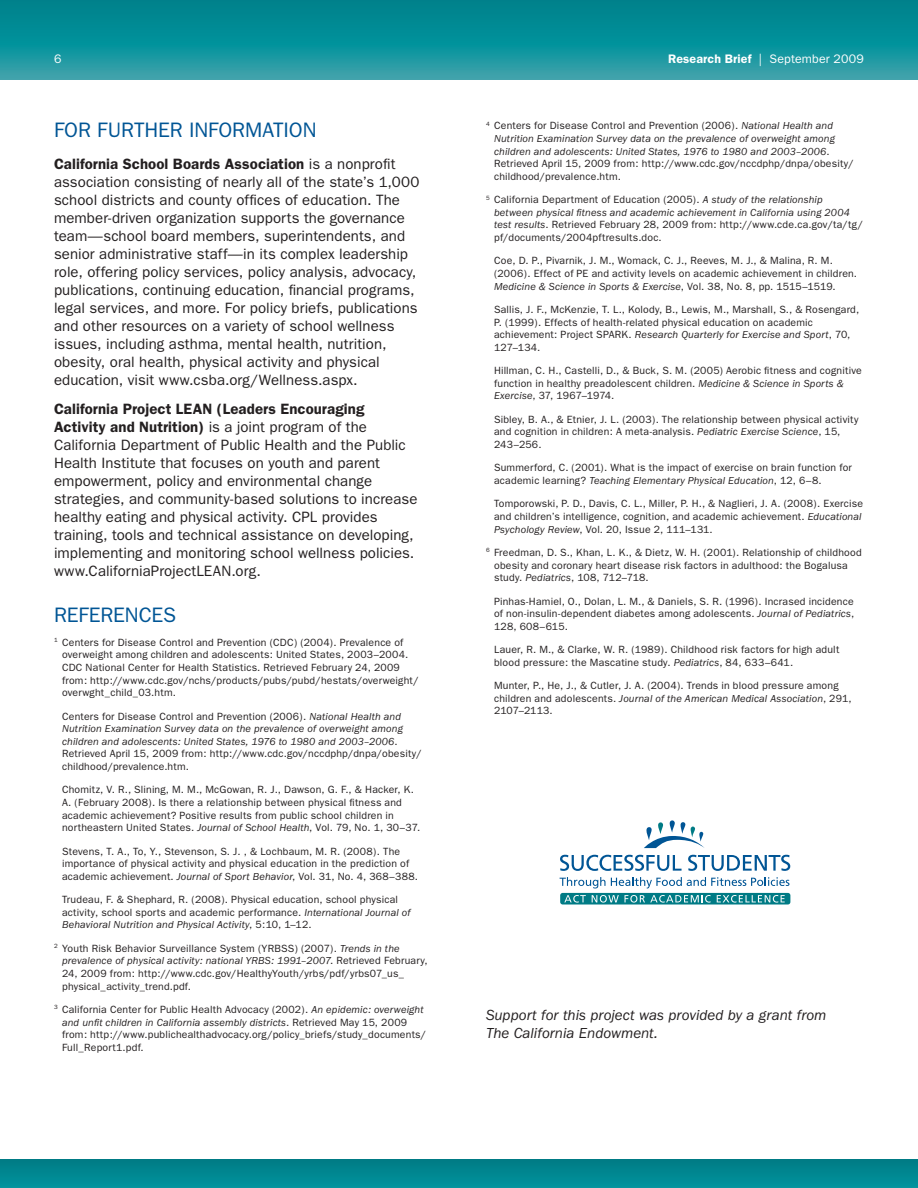
<style>
.page{position:relative;width:918px;height:1188px;background:#fff}
.page>*{position:absolute;margin:0;border:0;box-sizing:border-box;transform-origin:0 0}
.t1{font:21px "Franklin Gothic";color:#005595}
.t2{font:15px/18px "Franklin Gothic";letter-spacing:.005em;color:#231f20}
.t3{font:italic 15px/18px "Franklin Gothic";color:#231f20}
.t4{font:12.3px "Franklin Gothic";letter-spacing:.015em;color:#fff}
.t5{font:10.5px/12.6px "Franklin Gothic";letter-spacing:.015em;color:#231f20}
.t6{font:italic 10.5px/12.6px "Franklin Gothic";letter-spacing:.01em;color:#231f20}
.s1{font-weight:600}
.s2{font-style:normal}
.s3{font-style:italic}
</style>
<div class="page">
<div style="left:0;top:1159px;width:918px;height:29px;background:#008791"></div>
<svg style="left:0;top:0;width:918px;height:80px;background:#0f919a"></svg>
<svg style="left:560px;top:855px;width:122px;height:16px"></svg>
<svg style="left:688px;top:855px;width:102px;height:16px"></svg>
<div style="left:670px;top:820px;width:5px;height:13px;background:#005595;border-radius:3px"></div>
<svg style="left:644px;top:822px;width:61px;height:26px"></svg>
<div style="left:560px;top:893px;width:230px;height:12px;background:#007b85;border-radius:3px"></div>
<svg style="left:564px;top:895px;width:22px;height:8px"></svg>
<svg style="left:592px;top:895px;width:27px;height:8px"></svg>
<svg style="left:625px;top:895px;width:86px;height:8px"></svg>
<svg style="left:717px;top:895px;width:68px;height:8px"></svg>
<svg style="left:560px;top:877px;width:229px;height:11px"></svg>
<p class="t4" style="left:54px;top:52px;width:9px">6</p>
<p class="t4" style="left:668px;top:52px;width:197px"><span class="s1">Research Brief</span> | September 2009</p>
<p class="t6" style="left:494px;top:120px;width:361px;text-indent:-8px"><sup>4</sup> <span class="s2">Centers for Disease Control and Prevention (2006).</span> National Health and Nutrition Examination Survey data on the prevalence of overweight among children and adolescents: United States, 1976 to 1980 and 2003–2006<span class="s2">.<br>Retrieved April 15, 2009 from: http://www.cdc.gov/nccdphp/dnpa/obesity/ childhood/prevalence.htm.</span></p>
<p class="t5" style="left:494px;top:193px;width:371px;text-indent:-8px"><sup>5</sup> California Department of Education (2005). <span class="s3">A study of the relationship between physical fitness and academic achievement in California using 2004 test results</span>. Retrieved February 28, 2009 from: http://www.cde.ca.gov/ta/tg/ pf/documents/2004pftresults.doc.</p>
<p class="t5" style="left:494px;top:255px;width:364px">Coe, D. P., Pivarnik, J. M., Womack, C. J., Reeves, M. J., &amp; Malina, R. M. (2006). Effect of PE and activity levels on academic achievement in children.<br><span class="s3">Medicine &amp; Science in Sports &amp; Exercise</span>, Vol. 38, N o. 8, pp. 1515–1519.</p>
<p class="t5" style="left:494px;top:303px;width:367px">Sallis, J. F., McKenzie, T. L., Kolody, B., Lewis, M., Marshall, S., &amp; Rosengard, P. (1999). Effects of health-related physical education on academic achievement: Project SPARK . <span class="s3">Research Quarterly for Exercise and Sport</span>, 70, 127–134.</p>
<p class="t5" style="left:494px;top:364px;width:369px">Hillman, C. H., Castelli, D., &amp; Buck, S. M. (2005) Aerobic fitness and cognitive function in healthy preadolescent children. <span class="s3">Medicine &amp; Science in Sports &amp;<br>Exercise</span>, 37, 1967–1974.</p>
<p class="t5" style="left:494px;top:413px;width:366px">Sibley, B. A., &amp; Etnier, J. L. (2003). The relationship between physical activity and cognition in children: A meta-analysis. <span class="s3">Pediatric Exercise Science</span>, 15,<br>243–256.</p>
<p class="t5" style="left:494px;top:462px;width:359px">Summerford, C. (2001). What is the impact of exercise on brain function for academic learning? <span class="s3">Teaching Elementary Physical Education</span>, 12, 6–8.</p>
<p class="t5" style="left:494px;top:498px;width:370px;text-indent:-8px">Tomporowski, P. D., Davis, C. L., Miller, P. H., &amp; Naglieri, J. A. (2008). Exercise and children’s intelligence, cognition, and academic achievement. <span class="s3">Educational<br>Psychology Review</span>, Vol. 20, Issue 2, 111–131.</p>
<p class="t5" style="left:494px;top:546px;width:369px;text-indent:-8px"><sup>6</sup> Freedman, D. S., Khan, L. K., &amp; Dietz, W. H. (2001). Relationship of childhood obesity and coronary heart disease risk factors in adulthood: the Bogalusa study. <span class="s3">Pediatrics</span>, 108, 712–718.</p>
<p class="t5" style="left:494px;top:595px;width:362px;text-align:justify">Pinhas-Hamiel, O., Dolan, L. M., &amp; Daniels, S. R. (1996). Incrased incidence of non-insulin-dependent diabetes among adolescents. <span class="s3">Journal of Pediatrics</span>, 128, 608–615.</p>
<p class="t5" style="left:494px;top:643px;width:347px">Lauer, R. M., &amp; Clarke, W. R. (1989). Childhood risk factors for high adult blood pressure: the Mascatine study. <span class="s3">Pediatrics</span>, 84, 633–641.</p>
<p class="t5" style="left:494px;top:679px;width:359px">Munter, P., He, J., &amp; Cutler, J. A. (2004). Trends in blood pressure among children and adolescents. <span class="s3">Journal of the American Medical Association</span>, 291,<br>2107–2113.</p>
<h1 class="t1" style="left:54px;top:118px;width:264px">For further i nformation</h1>
<p class="t2" style="left:54px;top:155px;width:367px"><span class="s1">California School Boards Association</span> is a nonprofit association consisting of nearly all of the state’s 1,000 school districts and county offices of education. The member-driven organization supports the governance team—school board members, superintendents, and senior administrative staff—in its complex leadership role, offering policy services, policy analysis, advocacy, publications, continuing education, financial programs, legal services, and more. For policy briefs, publications and other resources on a variety of school wellness issues, including asthma, mental health, nutrition, obesity, oral health, physical activity and physical education, visit www.csba.org/Wellness.aspx.</p>
<p class="t2" style="left:54px;top:400px;width:365px"><span class="s1">California Project LEAN (Leaders Encouraging Activity and Nutrition)</span> is a joint program of the California Department of Public Health and the Public Health Institute that focuses on youth and parent empowerment, policy and environmental change strategies, and community-based solutions to increase healthy eating and physical activity. CPL provides training, tools and technical assistance on developing, implementing and monitoring school wellness policies. www.CaliforniaProjectLEAN.org.</p>
<h1 class="t1" style="left:54px;top:603px;width:110px">references</h1>
<p class="t5" style="left:54px;top:636px;width:227px"><sup>1</sup> Centers for Disease Control and Prevention (CDC</p>
<p class="t5" style="left:62px;top:636px;width:348px;text-indent:232px">) (2004). Prevalence of overweight among children and adolescents: U nited States, 2003–2004.<br>CDC</p>
<p class="t5" style="left:62px;top:661px;width:358px;text-indent:24px">N ational Center for Health Statistics. Retrieved February 24, 2009 from: http://www.cdc.gov/nchs/products/pubs/pubd/hestats/overweight/ overwght_child_03.htm.</p>
<p class="t6" style="left:62px;top:710px;width:361px"><span class="s2">Centers for Disease Control and Prevention (2006).</span> National Health and Nutrition Examination Survey data on the prevalence of overweight among children and adolescents: United States, 1976 to 1980 and 2003–2006<span class="s2">.<br>Retrieved April 15, 2009 from: http://www.cdc.gov/nccdphp/dnpa/obesity/ childhood/prevalence.htm.</span></p>
<p class="t5" style="left:62px;top:784px;width:360px;text-indent:-8px">Chomitz, V. R., Slining, M. M., McGowan, R. J., Dawson, G. F., &amp; Hacker, K.<br>A. (February 2008). Is there a relationship between physical fitness and academic achievement? Positive results from public school children in northeastern U nited States. <span class="s3">Journal of School Health</span>, Vol. 79, N o. 1, 30–37.</p>
<p class="t5" style="left:62px;top:845px;width:357px">Stevens, T. A., To, Y., Stevenson, S. J. , &amp; Lochbaum, M. R. (2008). The importance of physical activity and physical education in the prediction of academic achievement. <span class="s3">Journal of Sport Behavior</span>, Vol. 31, N o. 4, 368–388.</p>
<p class="t5" style="left:62px;top:893px;width:350px;text-indent:-8px">Trudeau, F. &amp; Shephard, R. (2008). Physical education, school physical activity, school sports and academic performance. <span class="s3">International Journal of<br>Behavioral Nutrition and Physical Activity</span>, 5:10, 1–12.</p>
<p class="t5" style="left:54px;top:942px;width:215px"><sup>2</sup> Youth Risk Behavior Surveillance System (YRB</p>
<p class="t5" style="left:62px;top:942px;width:367px;text-indent:219px">SS) (2007). <span class="s3">Trends in the prevalence of physical activity: national YRBS: 1991–2007</span>. Retrieved February, 24, 2009 from: http://www.cdc.gov/HealthyYouth/yrbs/pdf/yrbs07_us_ physical_activity_trend.pdf.</p>
<p class="t5" style="left:62px;top:1003px;width:366px;text-indent:-8px"><sup>3</sup> California Center for Public Health Advocacy (2002). <span class="s3">An epidemic: overweight and unfit children in California assembly districts</span>. Retrieved May 15, 2009 from: http://www.publichealthadvocacy.org/policy_briefs/study_documents/ Full_Report1.pdf.</p>
<h2 class="t3" style="left:486px;top:1007px;width:342px">Support for this project was provided by a grant from<br>The California Endowment.</h2>
</div>
